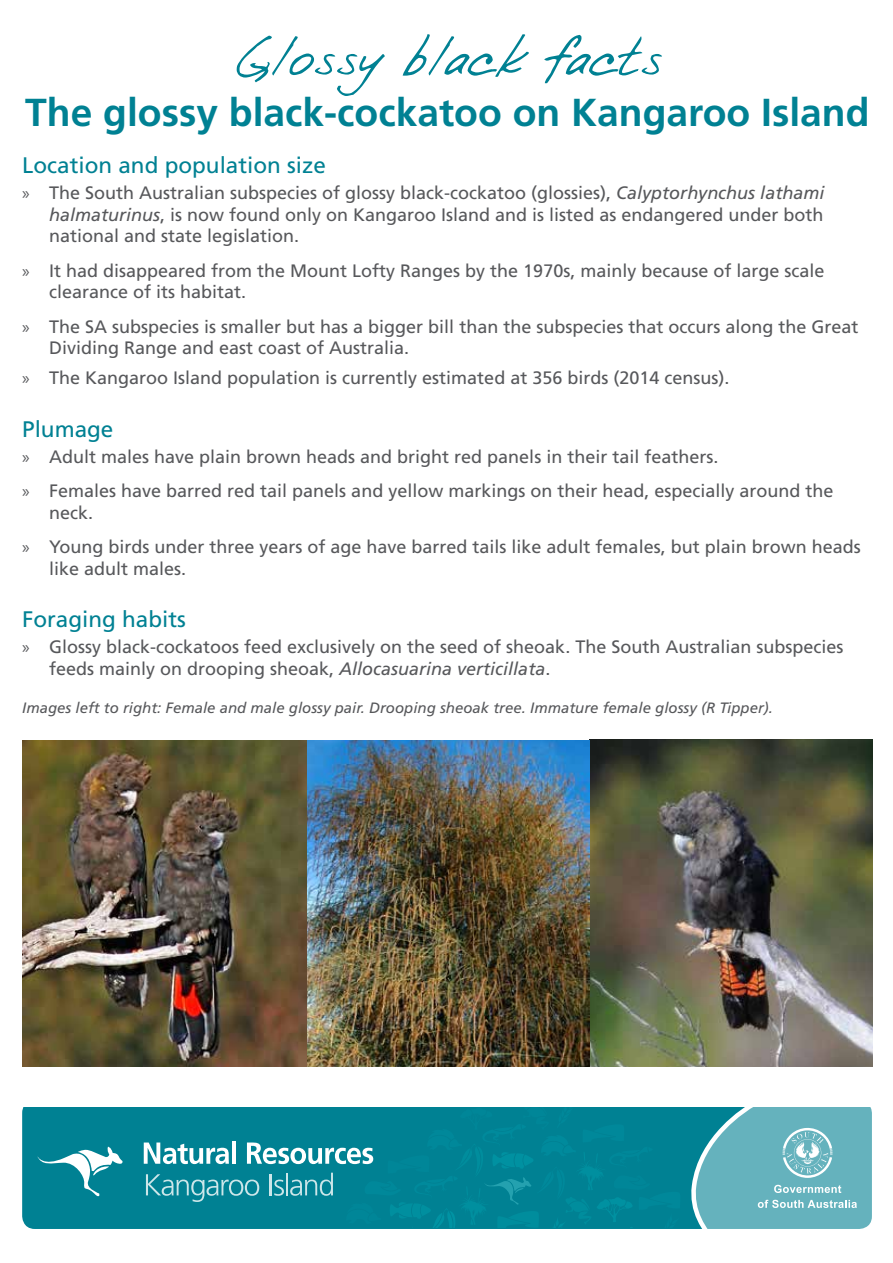
<style>
.page{position:relative;width:893px;height:1263px;background:#fff}
.page>*{position:absolute;margin:0;border:0;box-sizing:border-box;transform-origin:0 0}
.t1{font:54px "Mia Mano";color:#008193}
.t2{font:700 39px "Frutiger LT Std";color:#008193}
.t3{font:22.5px "Frutiger LT Std";color:#008193}
.t4{font:18px/21.6px "Frutiger LT Std";color:#57585b}
.t5{font:italic 15px "Frutiger LT Std";color:#57585b}
.s1{font-family:"Myriad Pro"}
.s2{font-style:italic}
</style>
<div class="page">
<div style="left:22px;top:1100px;width:850px;height:129px;background:#008193;border-radius:13px"></div>
<svg style="left:691px;top:1107px;width:181px;height:122px;background:#6ab5bf"></svg>
<svg style="left:37px;top:1146px;width:86px;height:50px"></svg>
<svg style="left:144px;top:1141px;width:488px;height:87px"></svg>
<img style="left:22px;top:740px;width:851px;height:327px">
<div style="left:0;top:1067px;width:877px;height:40px;background:#fff"></div>
<h1 class="t1" style="left:233px;top:24px;width:430px">Glossy black facts</h1>
<h2 class="t2" style="left:25px;top:90px;width:846px">The glossy black-cockatoo on Kangaroo Island</h2>
<p class="t3" style="left:22px;top:152px;width:305px">Location and population size</p>
<p class="t4" style="left:49px;top:182px;width:777px;text-align:justify;text-indent:-27px"><span class="s1">»</span> The South Australian subspecies of glossy black-cockatoo (glossies), <span class="s2">Calyptorhynchus lathami halmaturinus</span>, is now found only on Kangaroo Island and is listed as endangered under both national and state legislation.</p>
<p class="t4" style="left:49px;top:260px;width:777px;text-indent:-27px"><span class="s1">»</span> It had disappeared from the Mount Lofty Ranges by the 1970s, mainly because of large scale clearance of its habitat.</p>
<p class="t4" style="left:49px;top:316px;width:811px;text-indent:-27px"><span class="s1">»</span> The SA subspecies is smaller but has a bigger bill than the subspecies that occurs along the Great<br>Dividing Range and east coast of Australia.</p>
<p class="t4" style="left:22px;top:367px;width:709px"><span class="s1">»</span> The Kangaroo Island population is currently estimated at 356 birds (2014 census).</p>
<p class="t3" style="left:22px;top:416px;width:93px">Plumage</p>
<p class="t4" style="left:22px;top:439px;width:813px;line-height:34.3px"><span class="s1">»</span> Adult males have plain brown heads and bright red panels in their tail feathers.<br><span class="s1">»</span> Females have barred red tail panels and yellow markings on their head, especially around the</p>
<p class="t4" style="left:22px;top:495px;width:840px;line-height:34.3px;text-indent:27px">neck.<br><span class="s1">»</span> Young birds under three years of age have barred tails like adult females, but plain brown heads</p>
<p class="t4" style="left:49px;top:558px;width:139px">like adult males.</p>
<p class="t3" style="left:22px;top:606px;width:165px">Foraging habits</p>
<p class="t4" style="left:49px;top:636px;width:796px;text-indent:-27px"><span class="s1">»</span> Glossy black-cockatoos feed exclusively on the seed of sheoak. The South Australian subspecies feeds mainly on drooping sheoak, <span class="s2">Allocasuarina verticillata</span>.</p>
<p class="t5" style="left:22px;top:699px;width:752px">Images left to right: Female and male glossy pair. Drooping sheoak tree. Immature female glossy (R Tipper).</p>
</div>
